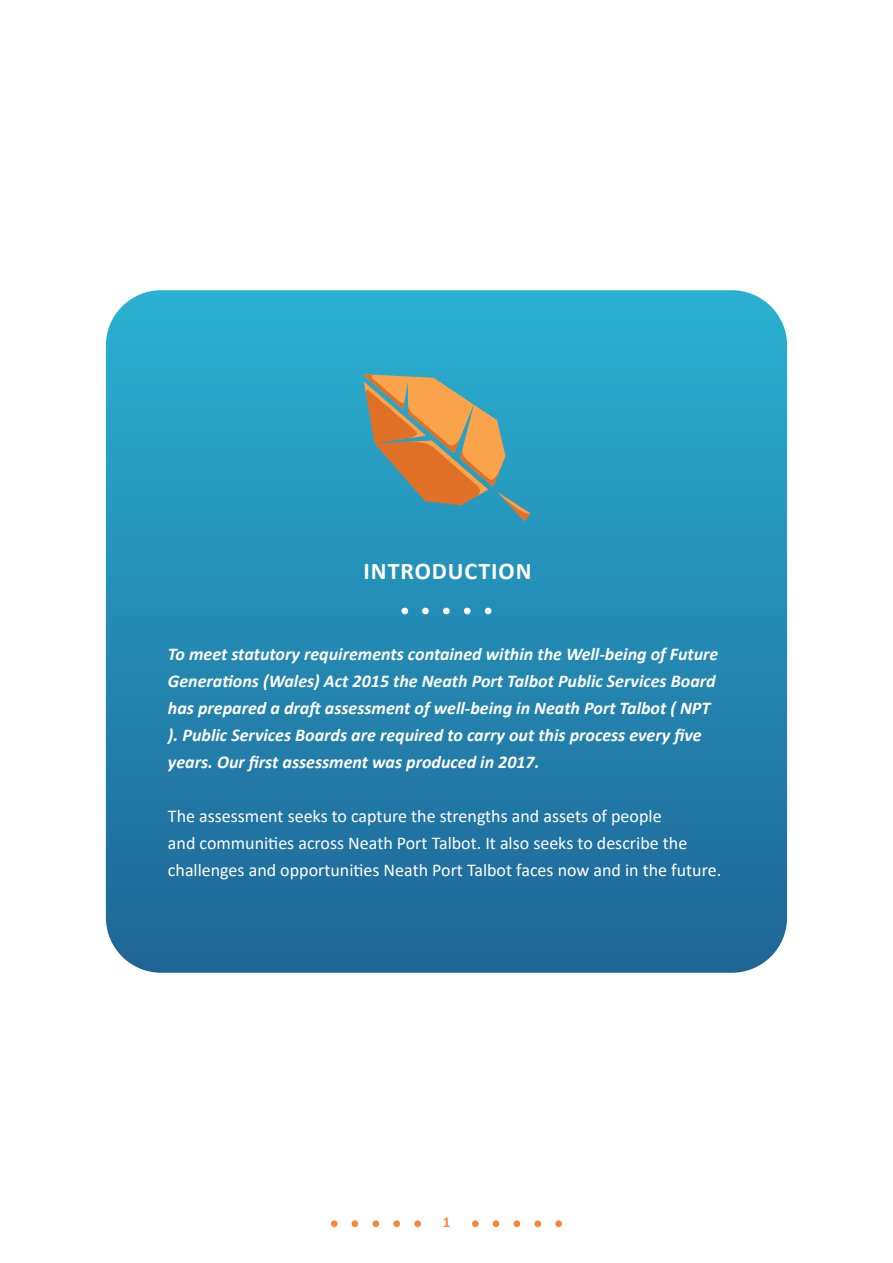
<style>
.page{position:relative;width:893px;height:1263px;background:#fff}
.page>*{position:absolute;margin:0;border:0;box-sizing:border-box;transform-origin:0 0}
.t1{font:700 24px "Calibri";letter-spacing:.04em;color:#fff}
.t2{font:italic 700 18px/27px "Calibri";color:#fff}
.t3{font:18px/27px "Calibri";color:#fff}
.t4{font:700 15px "Calibri";color:#f98638}
</style>
<div class="page">
<svg style="left:106px;top:290px;width:681px;height:683px;background:#258ab2"></svg>
<div style="left:401px;top:608px;width:7px;height:6px;background:#fff;border-radius:50%"></div>
<div style="left:422px;top:608px;width:7px;height:6px;background:#fff;border-radius:50%"></div>
<div style="left:443px;top:608px;width:7px;height:6px;background:#fff;border-radius:50%"></div>
<div style="left:464px;top:608px;width:7px;height:6px;background:#fff;border-radius:50%"></div>
<svg style="left:485px;top:608px;width:6px;height:6px"></svg>
<svg style="left:363px;top:374px;width:167px;height:147px;background:#87947f"></svg>
<div style="left:331px;top:1220px;width:7px;height:7px;background:#f98638;border-radius:50%"></div>
<div style="left:352px;top:1220px;width:6px;height:7px;background:#f98638;border-radius:50%"></div>
<div style="left:372px;top:1220px;width:7px;height:7px;background:#f98638;border-radius:50%"></div>
<div style="left:393px;top:1220px;width:7px;height:7px;background:#f98638;border-radius:50%"></div>
<div style="left:414px;top:1220px;width:7px;height:7px;background:#f98638;border-radius:50%"></div>
<div style="left:472px;top:1220px;width:7px;height:7px;background:#f98638;border-radius:50%"></div>
<div style="left:493px;top:1220px;width:6px;height:7px;background:#f98638;border-radius:50%"></div>
<div style="left:514px;top:1220px;width:6px;height:7px;background:#f98638;border-radius:50%"></div>
<div style="left:534px;top:1220px;width:7px;height:7px;background:#f98638;border-radius:50%"></div>
<div style="left:555px;top:1220px;width:7px;height:7px;background:#f98638;border-radius:50%"></div>
<h1 class="t1" style="left:364px;top:554px;width:169px">INTRODUCTION</h1>
<p class="t2" style="left:168px;top:640px;width:552px">To meet statutory requirements contained within the Well-being of Future Generations (Wales) Act 2015 the Neath Port Talbot Public Services Board has prepared a draft assessment of well-being in Neath Port Talbot ( NPT ). Public Services Boards are required to carry out this process every five years. Our first assessment was produced in 2017.</p>
<p class="t3" style="left:168px;top:802px;width:555px">The assessment seeks to capture the strengths and assets of people<br>and communities across Neath Port Talbot. It also seeks to describe the challenges and opportunities Neath Port Talbot faces now and in the future.</p>
<p class="t4" style="left:443px;top:1212px;width:9px">1</p>
</div>
